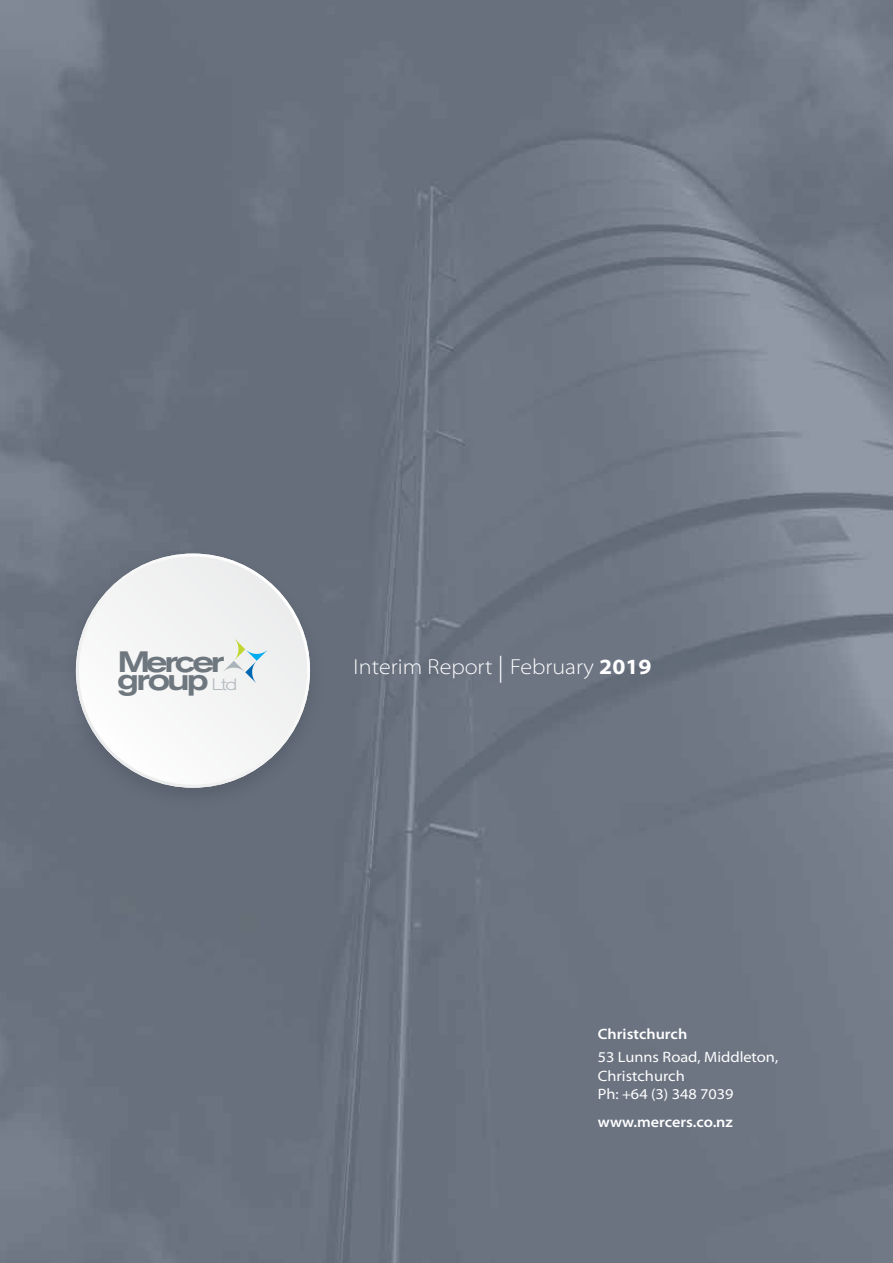
<style>
.page{position:relative;width:893px;height:1263px;background:#fff}
.page>*{position:absolute;margin:0;border:0;box-sizing:border-box;transform-origin:0 0}
.t1{font:500 expanded 29.25px "Akzidenz Grotesk BE";letter-spacing:-.105em;color:#6b747c}
.t2{font:300 semi-expanded 21.75px "Myriad Pro";color:#fff}
.t3{font:300 expanded 16.35px "Akzidenz Grotesk BE";color:#aeb5ba}
.t4{font:semi-expanded 15px/18.8px "Myriad Pro";color:#fff}
.t5{font:600 semi-expanded 15px "Myriad Pro";color:#fff}
.s1{font-size:27px}
.s2{font-weight:700}
</style>
<div class="page">
<img style="left:0;top:0;width:893px;height:1263px">
<div style="left:59px;top:546px;width:268px;height:267px;background:#666e7c"></div>
<svg style="left:76px;top:554px;width:234px;height:234px"></svg>
<div style="left:143px;top:638px;width:125px;height:89px;background:#f3f4f4"></div>
<h1 class="t1" style="left:118px;top:645px;width:108px">Mercer</h1>
<p class="t3" style="left:211px;top:675px;width:28px">Ltd</p>
<h1 class="t1" style="left:118px;top:663px;width:93px">group</h1>
<h2 class="t2" style="left:354px;top:654px;width:299px">Interim Report <span class="s1">|</span> February <span class="s2">2019</span></h2>
<p class="t5" style="left:598px;top:1025px;width:91px">Christchurch</p>
<p class="t4" style="left:598px;top:1047px;width:182px">53 Lunns Road, Middleton,<br>Christchurch<br>Ph: +64 (3) 348 7039</p>
<p class="t5" style="left:598px;top:1113px;width:137px">www.mercers.co.nz</p>
</div>
